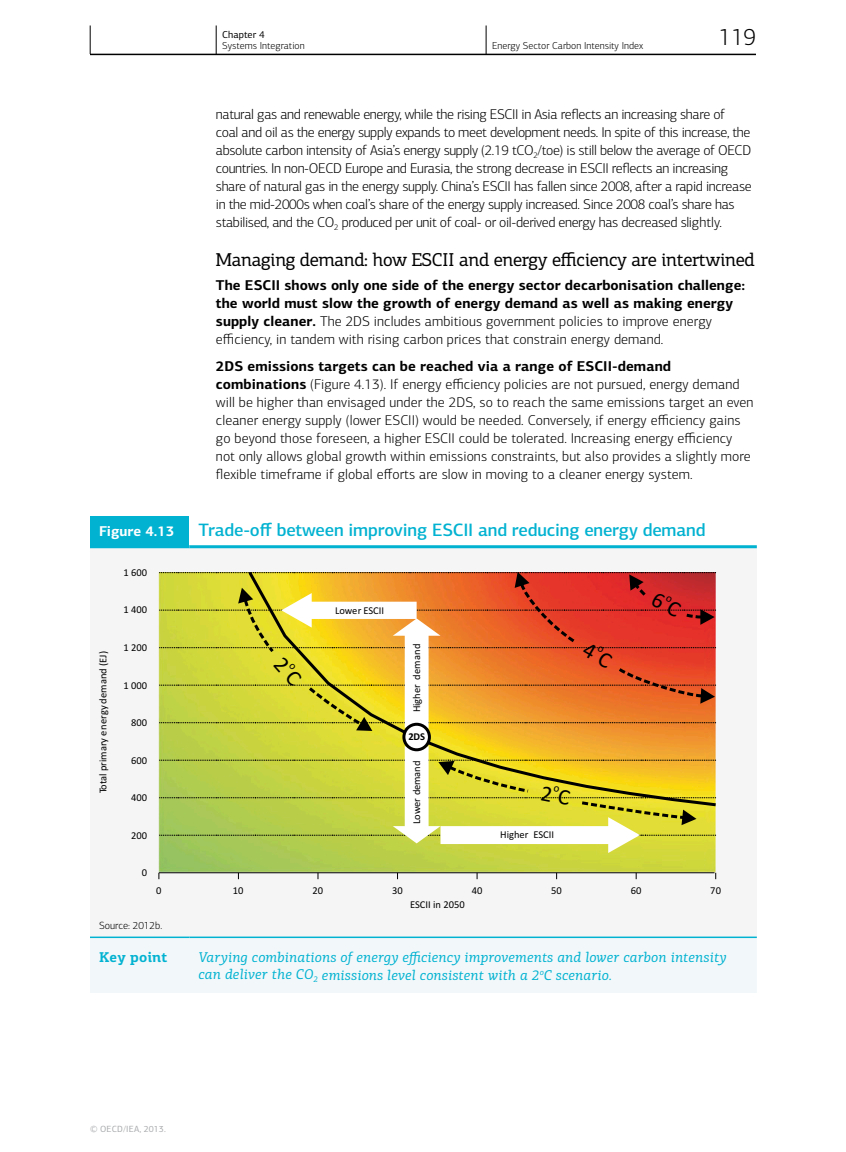
<style>
.page{position:relative;width:846px;height:1152px;background:#fff}
.page>*{position:absolute;margin:0;border:0;box-sizing:border-box;transform-origin:0 0}
.t1{font:300 24px "PF Centro Sans Pro";color:#000}
.t2{font:18.75px "PF Centro Slab Pro";letter-spacing:-.02em;color:#000}
.t3{font:500 18px "PF Centro Sans Pro";letter-spacing:-.01em;color:#02b2d1}
.t4{font:300 14.25px/18px "PF Centro Sans Pro";letter-spacing:-.025em;color:#000}
.t5{font:300 14.25px/18px "PF Centro Sans Pro";letter-spacing:.005em;color:#000}
.t6{font:700 14.25px/18px "PF Centro Sans Pro";letter-spacing:.005em;color:#000}
.t7{font:italic 14.25px/18px "PF Centro Slab Pro";letter-spacing:.01em;color:#02b2d1}
.t8{font:700 14.25px "PF Centro Sans Pro";color:#fff}
.t9{font:700 14.25px "PF Centro Slab Pro";letter-spacing:.01em;color:#02b2d1}
.t10{font:10.5px "Calibri";color:#000}
.t11{font:300 10.5px "PF Centro Sans Pro";color:#000}
.t12{font:700 10.5px "Calibri";color:#000}
.t13{font:300 10.2px "PF Centro Sans Pro";color:#000}
.t14{font:10.2px "PF Centro Sans Pro";color:#000}
.t15{font:9px "PF Centro Sans Pro";letter-spacing:.02em;color:#a7a9ab}
.s1{font-weight:300}
.s2{font-weight:700}
</style>
<div class="page">
<hr style="left:90px;top:54px;width:666px;height:1px;background:#000">
<svg style="left:486px;top:25px;width:1px;height:29px"></svg>
<svg style="left:90px;top:25px;width:1px;height:29px"></svg>
<svg style="left:216px;top:25px;width:1px;height:29px"></svg>
<div style="left:90px;top:517px;width:99px;height:30px;background:#02b2d1"></div>
<div style="left:90px;top:547px;width:667px;height:390px;background:#f5f5f6"></div>
<div style="left:90px;top:938px;width:667px;height:55px;background:#f2f8fa"></div>
<hr style="left:90px;top:545px;width:99px;height:3px;background:#02b2d1">
<hr style="left:189px;top:545px;width:568px;height:3px;background:#02b2d1">
<hr style="left:90px;top:937px;width:99px;height:1px;background:#02b2d1">
<hr style="left:189px;top:937px;width:568px;height:1px;background:#02b2d1">
<img style="left:158px;top:572px;width:558px;height:301px">
<hr style="left:159px;top:872px;width:556px;height:1px;background:#000">
<svg style="left:247px;top:572px;width:470px;height:226px;background:#e9be35"></svg>
<div style="left:404px;top:724px;width:25px;height:26px;background:#fff;border-radius:50%"></div>
<div style="left:402px;top:723px;width:29px;height:28px;border:3px solid #000;border-radius:50%"></div>
<svg style="left:159px;top:746px;width:557px;height:107px;background:#cdcd4c"></svg>
<svg style="left:159px;top:572px;width:557px;height:159px;background:#dd9437"></svg>
<p class="t14" style="left:222px;top:28px;width:44px">Chapter 4</p>
<p class="t13" style="left:222px;top:40px;width:84px">Systems Integration</p>
<p class="t13" style="left:492px;top:40px;width:153px">Energy Sector Carbon Intensity Index</p>
<h1 class="t1" style="left:719px;top:23px;width:39px">119</h1>
<p class="t4" style="left:216px;top:105px;width:537px">natural gas and renewable energy, while the rising ESCII in Asia reflects an increasing share of<br>coal and oil as the energy supply expands to meet development needs. In spite of this increase, the absolute carbon intensity of Asia’s energy supply (2.19 tCO<sub>2</sub>/toe) is still below the average of OECD countries. In non-OECD Europe and Eurasia, the strong decrease in ESCII reflects an increasing share of natural gas in the energy supply. China’s ESCII has fallen since 2008, after a rapid increase in the mid-2000s when coal’s share of the energy supply increased. Since 2008 coal’s share has stabilised, and the CO<sub>2</sub> produced per unit of coal- or oil-derived energy has decreased slightly.</p>
<h2 class="t2" style="left:216px;top:248px;width:540px">Managing demand: how ESCII and energy efficiency are intertwined</h2>
<p class="t6" style="left:216px;top:276px;width:531px">The ESCII shows only one side of the energy sector decarbonisation challenge: the world must slow the growth of energy demand as well as making energy supply cleaner. <span class="s1">The 2DS includes ambitious government policies to improve energy efficiency, in tandem with rising carbon prices that constrain energy demand.</span></p>
<p class="t5" style="left:216px;top:358px;width:539px"><span class="s2">2DS emissions targets can be reached via a range of ESCII-demand combinations</span> (Figure 4.13). If energy efficiency policies are not pursued, energy demand will be higher than envisaged under the 2DS, so to reach the same emissions target an even cleaner energy supply (lower ESCII) would be needed. Conversely, if energy efficiency gains go beyond those foreseen, a higher ESCII could be tolerated. Increasing energy efficiency not only allows global growth within emissions constraints, but also provides a slightly more flexible timeframe if global efforts are slow in moving to a cleaner energy system.</p>
<p class="t8" style="left:99px;top:522px;width:77px">Figure 4.13</p>
<p class="t3" style="left:198px;top:519px;width:509px">Trade-off between improving ESCII and reducing energy demand</p>
<p class="t10" style="left:99px;top:793px;width:143px;rotate:-90deg">Total primary energy demand (EJ)</p>
<p class="t10" style="left:123px;top:569px;width:25px">1 600</p>
<p class="t10" style="left:123px;top:606px;width:25px">1 400</p>
<p class="t10" style="left:335px;top:607px;width:51px">Lower ESCII</p>
<p class="t10" style="left:123px;top:644px;width:25px">1 200</p>
<p class="t10" style="left:123px;top:681px;width:25px">1 000</p>
<p class="t10" style="left:131px;top:719px;width:17px">800</p>
<p class="t10" style="left:131px;top:756px;width:17px">600</p>
<p class="t10" style="left:131px;top:794px;width:17px">400</p>
<p class="t10" style="left:131px;top:831px;width:17px">200</p>
<p class="t10" style="left:413px;top:712px;width:70px;rotate:-90deg">Higher demand</p>
<p class="t12" style="left:408px;top:731px;width:18px">2DS</p>
<p class="t10" style="left:413px;top:824px;width:65px;rotate:-90deg">Lower demand</p>
<p class="t10" style="left:500px;top:831px;width:55px">Higher ESCII</p>
<p class="t10" style="left:142px;top:869px;width:7px">0</p>
<p class="t10" style="left:156px;top:887px;width:7px">0</p>
<p class="t10" style="left:233px;top:887px;width:12px">10</p>
<p class="t10" style="left:313px;top:887px;width:12px">20</p>
<p class="t10" style="left:392px;top:887px;width:12px">30</p>
<p class="t10" style="left:472px;top:887px;width:12px">40</p>
<p class="t10" style="left:551px;top:887px;width:12px">50</p>
<p class="t10" style="left:631px;top:887px;width:12px">60</p>
<p class="t10" style="left:710px;top:887px;width:12px">70</p>
<p class="t10" style="left:410px;top:901px;width:56px">ESCII in 2050</p>
<p class="t11" style="left:99px;top:919px;width:65px">Source: 2012b.</p>
<p class="t9" style="left:99px;top:948px;width:70px">Key point</p>
<p class="t7" style="left:198px;top:948px;width:530px">Varying combinations of energy efficiency improvements and lower carbon intensity can deliver the CO<sub>2</sub> emissions level consistent with a 2<sup>o</sup>C scenario.</p>
<p class="t15" style="left:90px;top:1123px;width:77px">© OECD/IEA, 2013.</p>
</div>
